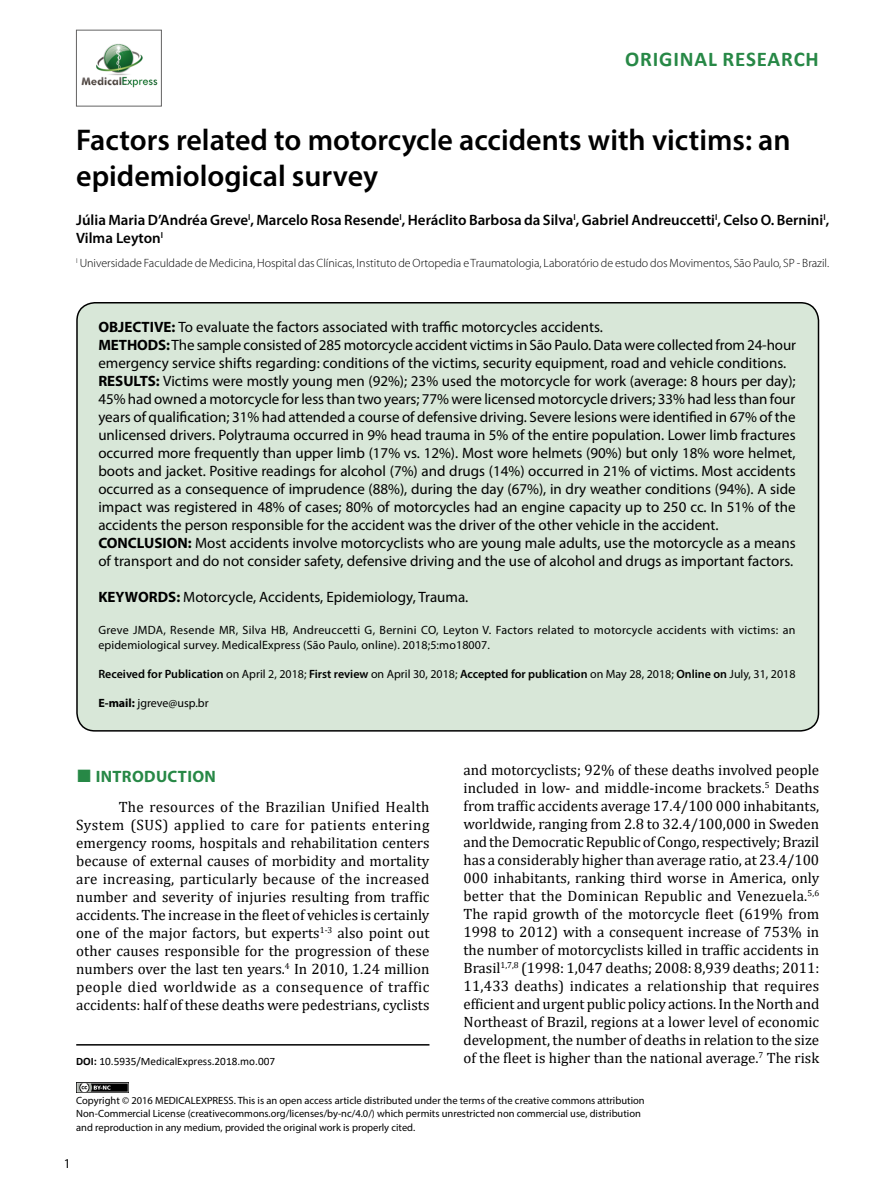
<style>
.page{position:relative;width:893px;height:1191px;background:#fff}
.page>*{position:absolute;margin:0;border:0;box-sizing:border-box;transform-origin:0 0}
.t1{font:600 30px/36px "Myriad Pro";color:#000}
.t2{font:700 21px "Calibri";letter-spacing:.04em;color:#278846}
.t3{font:700 16.5px "Myriad Pro";letter-spacing:.02em;color:#278846}
.t4{font:15px/18px "Cambria";color:#000;text-align:justify}
.t5{font:15px/18px "Myriad Pro";color:#000}
.t6{font:600 15px/18px "Myriad Pro";color:#000}
.t7{font:13.5px "Myriad Pro";color:#000}
.t8{font:12px/14.4px "Myriad Pro";letter-spacing:.015em;color:#000}
.t9{font:300 12px "Myriad Pro";color:#000}
.t10{font:600 12px "Myriad Pro";color:#000}
.t11{font:11.25px "Calibri";color:#000}
.t12{font:10.5px/13.2px "Myriad Pro";color:#000}
.s1{font-weight:700}
.s2{font-weight:400}
.s3{font-family:"Times New Roman";font-size:26.7px}
</style>
<div class="page">
<hr style="left:76px;top:1044px;width:353px;height:1px;background:#000">
<img style="left:81px;top:44px;width:77px;height:44px">
<div style="left:76px;top:30px;width:86px;height:76px;border:1px solid #646363"></div>
<div style="left:77px;top:303px;width:741px;height:428px;background:#d8e7d8;border-radius:18px"></div>
<div style="left:76px;top:302px;width:743px;height:429px;border:2px solid #000;border-radius:18px"></div>
<img style="left:76px;top:1082px;width:52px;height:10px">
<h2 class="t2" style="left:625px;top:45px;width:195px">ORIGINAL RESEARCH</h2>
<h1 class="t1" style="left:76px;top:121px;width:716px">Factors related to motorcycle accidents with victims: an epidemiological survey</h1>
<p class="t6" style="left:76px;top:210px;width:754px">Júlia Maria D’Andréa Greve<sup>I</sup>, Marcelo Rosa Resende<sup>I</sup>, Heráclito Barbosa da Silva<sup>I</sup>, Gabriel Andreuccetti<sup>I</sup>, Celso O. Bernini<sup>I</sup>,<br>Vilma Leyton<sup>I</sup></p>
<p class="t9" style="left:76px;top:255px;width:754px"><sup>I</sup> Universidade Faculdade de Medicina, Hospital das Clínicas, Instituto de Ortopedia e Traumatologia, Laboratório de estudo dos Movimentos, São Paulo, SP - Brazil.</p>
<p class="t5" style="left:98px;top:318px;width:699px"><span class="s1">OBJECTIVE:</span> To evaluate the factors associated with traffic motorcycles accidents.<br><span class="s1">METHODS:</span> The sample consisted of 285 motorcycle accident victims in São Paulo. Data were collected from 24-hour emergency service shifts regarding: conditions of the victims, security equipment, road and vehicle conditions.<br><span class="s1">RESULTS:</span> Victims were mostly young men (92%); 23% used the motorcycle for work (average: 8 hours per day); 45% had owned a motorcycle for less than two years; 77% were licensed motorcycle drivers; 33% had less than four years of qualification; 31% had attended a course of defensive driving. Severe lesions were identified in 67% of the unlicensed drivers. Polytrauma occurred in 9% head trauma in 5% of the entire population. Lower limb fractures occurred more frequently than upper limb (17% vs. 12%). Most wore helmets (90%) but only 18% wore helmet, boots and jacket. Positive readings for alcohol (7%) and drugs (14%) occurred in 21% of victims. Most accidents occurred as a consequence of imprudence (88%), during the day (67%), in dry weather conditions (94%). A side impact was registered in 48% of cases; 80% of motorcycles had an engine capacity up to 250 cc. In 51% of the accidents the person responsible for the accident was the driver of the other vehicle in the accident.<br><span class="s1">CONCLUSION:</span> Most accidents involve motorcyclists who are young male adults, use the motorcycle as a means of transport and do not consider safety, defensive driving and the use of alcohol and drugs as important factors.</p>
<p class="t5" style="left:98px;top:588px;width:371px"><span class="s1">KEYWORDS:</span> Motorcycle, Accidents, Epidemiology, Trauma.</p>
<p class="t8" style="left:98px;top:623px;width:699px">Greve JMDA, Resende MR, Silva HB, Andreuccetti G, Bernini CO, Leyton V. Factors related to motorcycle accidents with victims: an epidemiological survey. MedicalExpress (São Paulo, online). 2018;5:mo18007.</p>
<p class="t10" style="left:98px;top:666px;width:699px">Received for Publication <span class="s2">on April 2, 2018;</span> First review <span class="s2">on April 30, 2018;</span> Accepted for publication <span class="s2">on May 28, 2018;</span> Online on <span class="s2">July, 31, 2018</span></p>
<p class="t8" style="left:98px;top:695px;width:112px"><span class="s1">E-mail:</span> jgreve@usp.br</p>
<p class="t3" style="left:76px;top:765px;width:141px"><span class="s3">■</span> INTRODUCTION</p>
<p class="t4" style="left:76px;top:798px;width:355px;text-indent:43px">The resources of the Brazilian Unified Health System (SUS) applied to care for patients entering emergency rooms, hospitals and rehabilitation centers because of external causes of morbidity and mortality are increasing, particularly because of the increased number and severity of injuries resulting from traffic accidents. The increase in the fleet of vehicles is certainly one of the major factors, but experts<sup>1-3</sup> also point out other causes responsible for the progression of these numbers over the last ten years.<sup>4</sup> In 2010, 1.24 million people died worldwide as a consequence of traffic accidents: half of these deaths were pedestrians, cyclists</p>
<p class="t11" style="left:76px;top:1053px;width:200px"><span class="s1">DOI:</span> 10.5935/MedicalExpress.2018.mo.007</p>
<p class="t4" style="left:463px;top:761px;width:357px">and motorcyclists; 92% of these deaths involved people included in low- and middle-income brackets.<sup>5</sup> Deaths from traffic accidents average 17.4/100 000 inhabitants, worldwide, ranging from 2.8 to 32.4/100,000 in Sweden and the Democratic Republic of Congo, respectively; Brazil has a considerably higher than average ratio, at 23.4/100<br>000 inhabitants, ranking third worse in America, only better that the Dominican Republic and Venezuela.<sup>5,6<br></sup>The rapid growth of the motorcycle fleet (619% from 1998 to 2012) with a consequent increase of 753% in the number of motorcyclists killed in traffic accidents in Brasil<sup>1,7,8</sup> (1998: 1,047 deaths; 2008: 8,939 deaths; 2011:<br>11,433 deaths) indicates a relationship that requires efficient and urgent public policy actions. In the North and Northeast of Brazil, regions at a lower level of economic development, the number of deaths in relation to the size of the fleet is higher than the national average.<sup>7</sup> The risk</p>
<p class="t12" style="left:76px;top:1094px;width:570px">Copyright © 2016 MEDICALEXPRESS. This is an open access article distributed under the terms of the creative commons attribution<br>Non-Commercial License (creativecommons.org/licenses/by-nc/4.0/) which permits unrestricted non commercial use, distribution and reproduction in any medium, provided the original work is properly cited.</p>
<p class="t7" style="left:64px;top:1155px;width:8px">1</p>
</div>
